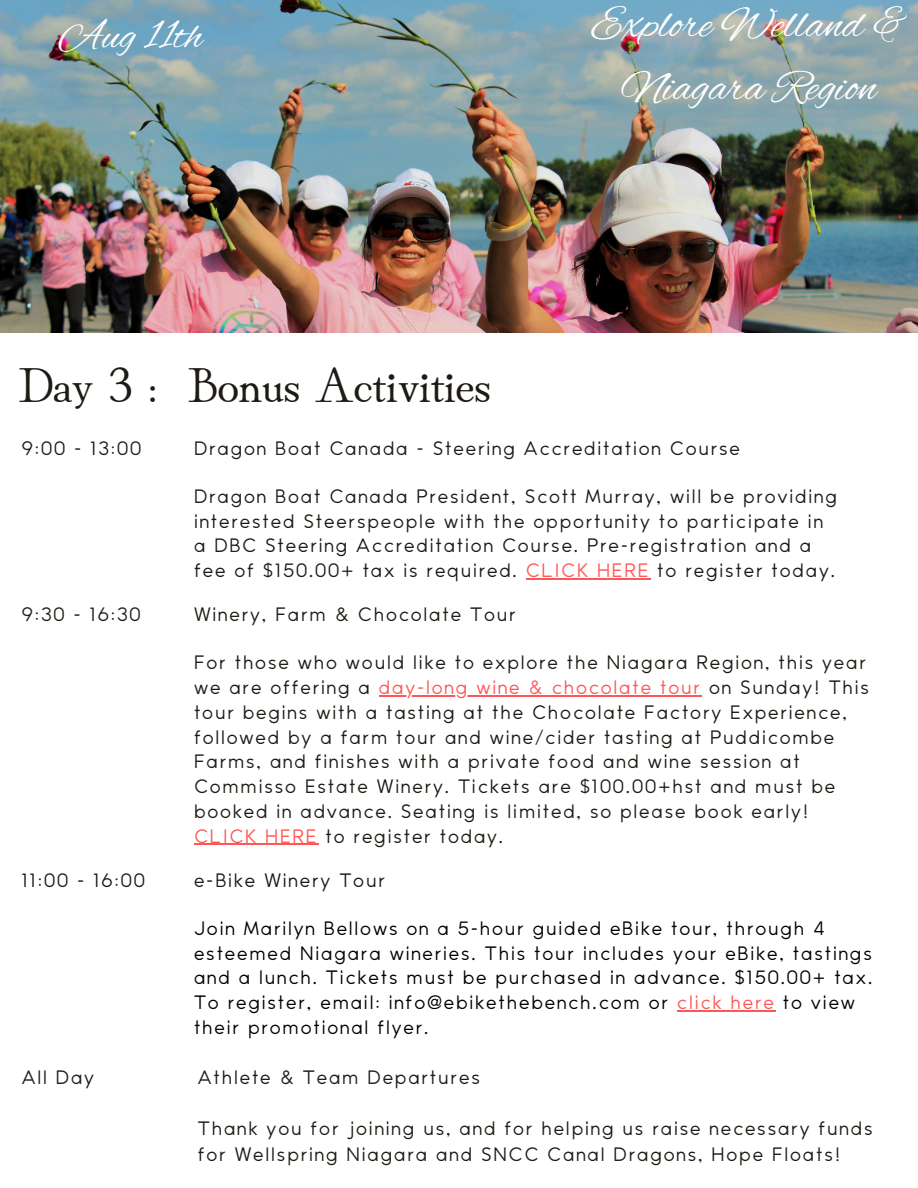
<style>
.page{position:relative;width:918px;height:1188px;background:#fff}
.page>*{position:absolute;margin:0;border:0;box-sizing:border-box;transform-origin:0 0}
.t1{font:49.65px "Hina Mincho";color:#1e1a14}
.t2{font:45.3px/63.4px "Alex Brush";color:#fff;text-align:center}
.t3{font:42.45px "Alex Brush";color:#fff}
.t4{font:18.3px/24.8px "Makinas 4 Flat";letter-spacing:.1em;color:#1e1a14}
.t5{font:18.3px/24.8px "Makinas 4 Flat";letter-spacing:.1em;color:#000}
.s1{color:#ff5757}
</style>
<div class="page">
<img style="left:0;top:0;width:918px;height:332px">
<hr style="left:677px;top:1010px;width:99px;height:1px;background:#ff5757">
<hr style="left:526px;top:578px;width:124px;height:1px;background:#ff5757">
<hr style="left:379px;top:695px;width:323px;height:1px;background:#ff5757">
<hr style="left:194px;top:844px;width:124px;height:1px;background:#ff5757">
<h2 class="t3" style="left:59px;top:12px;width:145px">Aug 11th</h2>
<h1 class="t2" style="left:591px;top:-5px;width:318px">Explore Welland &amp;<br>Niagara Region</h1>
<h1 class="t1" style="left:19px;top:344px;width:473px">Day 3 : Bonus Activities</h1>
<p class="t4" style="left:22px;top:435px;width:121px">9:00 - 13:00</p>
<p class="t4" style="left:194px;top:435px;width:547px">Dragon Boat Canada - Steering Accreditation Course</p>
<p class="t4" style="left:194px;top:484px;width:644px">Dragon Boat Canada President, Scott Murray, will be providing interested Steerspeople with the opportunity to participate in a DBC Steering Accreditation Course. Pre-registration and a fee of $150.00+ tax is required. <span class="s1">CLICK HERE</span> to register today.</p>
<p class="t4" style="left:22px;top:602px;width:120px">9:30 - 16:30</p>
<p class="t4" style="left:194px;top:602px;width:323px">Winery, Farm &amp; Chocolate Tour</p>
<p class="t4" style="left:194px;top:650px;width:674px">For those who would like to explore the Niagara Region, this year we are offering a</p>
<p class="t4" style="left:194px;top:675px;width:677px;text-indent:185px"><span class="s1">day-long wine &amp; chocolate tour</span> on Sunday! This tour begins with a tasting at the Chocolate Factory Experience, followed by a farm tour and wine/cider tasting at Puddicombe Farms, and finishes with a private food and wine session at Commisso Estate Winery. Tickets are $100.00+hst and must be booked in advance. Seating is limited, so please book early!<br><span class="s1">CLICK HERE</span> to register today.</p>
<p class="t4" style="left:22px;top:867px;width:125px">11:00 - 16:00</p>
<p class="t4" style="left:194px;top:867px;width:192px">e-Bike Winery Tour</p>
<p class="t5" style="left:194px;top:915px;width:680px">Join Marilyn Bellows on a 5-hour guided eBike tour, through 4 esteemed Niagara wineries. This tour includes your eBike, tastings and a lunch. Tickets must be purchased in advance. $150.00+ tax.<br>To register, email: info@ebikethebench.com or <span class="s1">click here</span> to view their promotional flyer.</p>
<p class="t4" style="left:22px;top:1064px;width:74px">All Day</p>
<p class="t4" style="left:198px;top:1064px;width:284px">Athlete &amp; Team Departures</p>
<p class="t4" style="left:198px;top:1116px;width:676px;line-height:25.2px">Thank you for joining us, and for helping us raise necessary funds for Wellspring Niagara and SNCC Canal Dragons, Hope Floats!</p>
</div>
